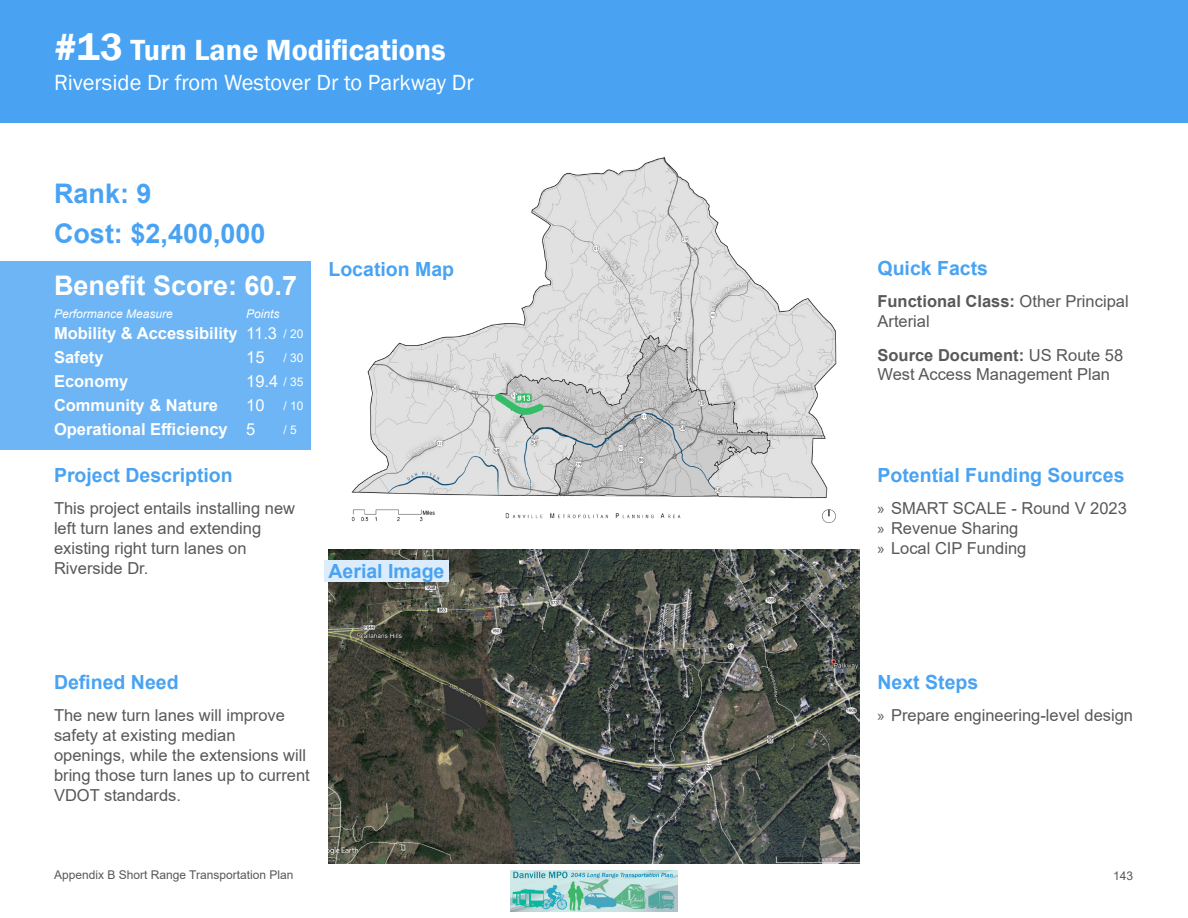
<style>
.page{position:relative;width:1188px;height:918px;background:#fff}
.page>*{position:absolute;margin:0;border:0;box-sizing:border-box;transform-origin:0 0}
.t1{font:600 30px "Franklin Gothic";color:#fff}
.Quick_Facts{font:700 27px "Arial";color:#49a3f2}
.Quick_Facts-2{font:700 27px "Arial";color:#fff}
.Location{font:22.5px "Franklin Gothic";color:#fff}
.Quick_Facts-3{font:700 19.5px "Arial";color:#49a3f2}
.Quick_Facts-4{font:16.5px/19.8px "Arial";color:#575859}
.Quick_Facts-5{font:700 16.5px "Arial";color:#fff}
.Quick_Facts-6{font:16.5px "Arial";color:#fff}
.t2{font:12px "Arial";color:#575859}
.Quick_Facts-7{font:italic 12px "Arial";color:#fff}
.Quick_Facts-8{font:12px "Arial";color:#fff}
.s1{font-size:39px}
.s2{font-weight:700}
.s3{font-family:"Myriad Pro"}
</style>
<div class="page">
<img style="left:511px;top:871px;width:166px;height:41px">
<img style="left:329px;top:122px;width:530px;height:401px">
<div style="left:0;top:261px;width:310px;height:189px;background:#6db5f5"></div>
<div style="left:0;top:0;width:1188px;height:122px;background:#49a3f2"></div>
<img style="left:329px;top:550px;width:531px;height:314px">
<div style="left:325px;top:561px;width:124px;height:21px;background:#dbedfc"></div>
<p class="t1" style="left:54px;top:32px;width:393px"><span class="s1">#13</span> Turn Lane Modifications</p>
<p class="Location" style="left:54px;top:69px;width:421px">Riverside Dr from Westover Dr to Parkway Dr</p>
<p class="Quick_Facts" style="left:54px;top:175px;width:99px">Rank: 9</p>
<p class="Quick_Facts" style="left:54px;top:214px;width:213px">Cost: $2,400,000</p>
<p class="Quick_Facts-2" style="left:54px;top:267px;width:245px">Benefit Score: 60.7</p>
<p class="Quick_Facts-7" style="left:54px;top:306px;width:120px">Performance Measure</p>
<p class="Quick_Facts-7" style="left:246px;top:306px;width:35px">Points</p>
<p class="Quick_Facts-5" style="left:54px;top:322px;width:185px">Mobility &amp; Accessibility</p>
<p class="Quick_Facts-5" style="left:54px;top:346px;width:51px">Safety</p>
<p class="Quick_Facts-5" style="left:54px;top:370px;width:76px">Economy</p>
<p class="Quick_Facts-5" style="left:54px;top:394px;width:166px">Community &amp; Nature</p>
<p class="Quick_Facts-5" style="left:54px;top:418px;width:175px">Operational Efficiency</p>
<p class="Quick_Facts-6" style="left:246px;top:322px;width:32px">11.3</p>
<p class="Quick_Facts-6" style="left:246px;top:346px;width:20px">15</p>
<p class="Quick_Facts-6" style="left:246px;top:370px;width:34px">19.4</p>
<p class="Quick_Facts-6" style="left:246px;top:394px;width:20px">10</p>
<p class="Quick_Facts-6" style="left:246px;top:418px;width:11px">5</p>
<p class="Quick_Facts-8" style="left:284px;top:325px;width:22px">/ 20</p>
<p class="Quick_Facts-8" style="left:284px;top:349px;width:22px">/ 30</p>
<p class="Quick_Facts-8" style="left:284px;top:373px;width:22px">/ 35</p>
<p class="Quick_Facts-8" style="left:284px;top:397px;width:22px">/ 10</p>
<p class="Quick_Facts-8" style="left:284px;top:421px;width:15px">/ 5</p>
<p class="Quick_Facts-3" style="left:54px;top:462px;width:180px">Project Description</p>
<p class="Quick_Facts-3" style="left:329px;top:255px;width:127px">Location Map</p>
<p class="Quick_Facts-3" style="left:878px;top:255px;width:112px">Quick Facts</p>
<p class="Quick_Facts-4" style="left:878px;top:292px;width:253px"><span class="s2">Functional Class:</span> Other Principal<br>Arterial</p>
<p class="Quick_Facts-4" style="left:878px;top:345px;width:247px"><span class="s2">Source Document:</span> US Route 58<br>West Access Management Plan</p>
<p class="Quick_Facts-3" style="left:878px;top:462px;width:249px">Potential Funding Sources</p>
<p class="Quick_Facts-4" style="left:54px;top:499px;width:243px">This project entails installing new left turn lanes and extending existing right turn lanes on<br>Riverside Dr.</p>
<p class="Quick_Facts-4" style="left:878px;top:499px;width:251px"><span class="s3">»</span> SMART SCALE - Round V 2023</p>
<p class="Quick_Facts-4" style="left:878px;top:518px;width:142px"><span class="s3">»</span> Revenue Sharing</p>
<p class="Quick_Facts-4" style="left:878px;top:538px;width:150px"><span class="s3">»</span> Local CIP Funding</p>
<p class="Quick_Facts-3" style="left:329px;top:557px;width:117px">Aerial Image</p>
<p class="Quick_Facts-3" style="left:54px;top:669px;width:126px">Defined Need</p>
<p class="Quick_Facts-3" style="left:878px;top:669px;width:102px">Next Steps</p>
<p class="Quick_Facts-4" style="left:54px;top:706px;width:233px">The new turn lanes will improve</p>
<p class="Quick_Facts-4" style="left:878px;top:706px;width:257px"><span class="s3">»</span> Prepare engineering-level design</p>
<p class="Quick_Facts-4" style="left:54px;top:725px;width:257px">safety at existing median openings, while the extensions will bring those turn lanes up to current<br>VDOT standards.</p>
<p class="t2" style="left:54px;top:867px;width:241px">Appendix B Short Range Transportation Plan</p>
<p class="t2" style="left:1113px;top:867px;width:22px">143</p>
</div>
